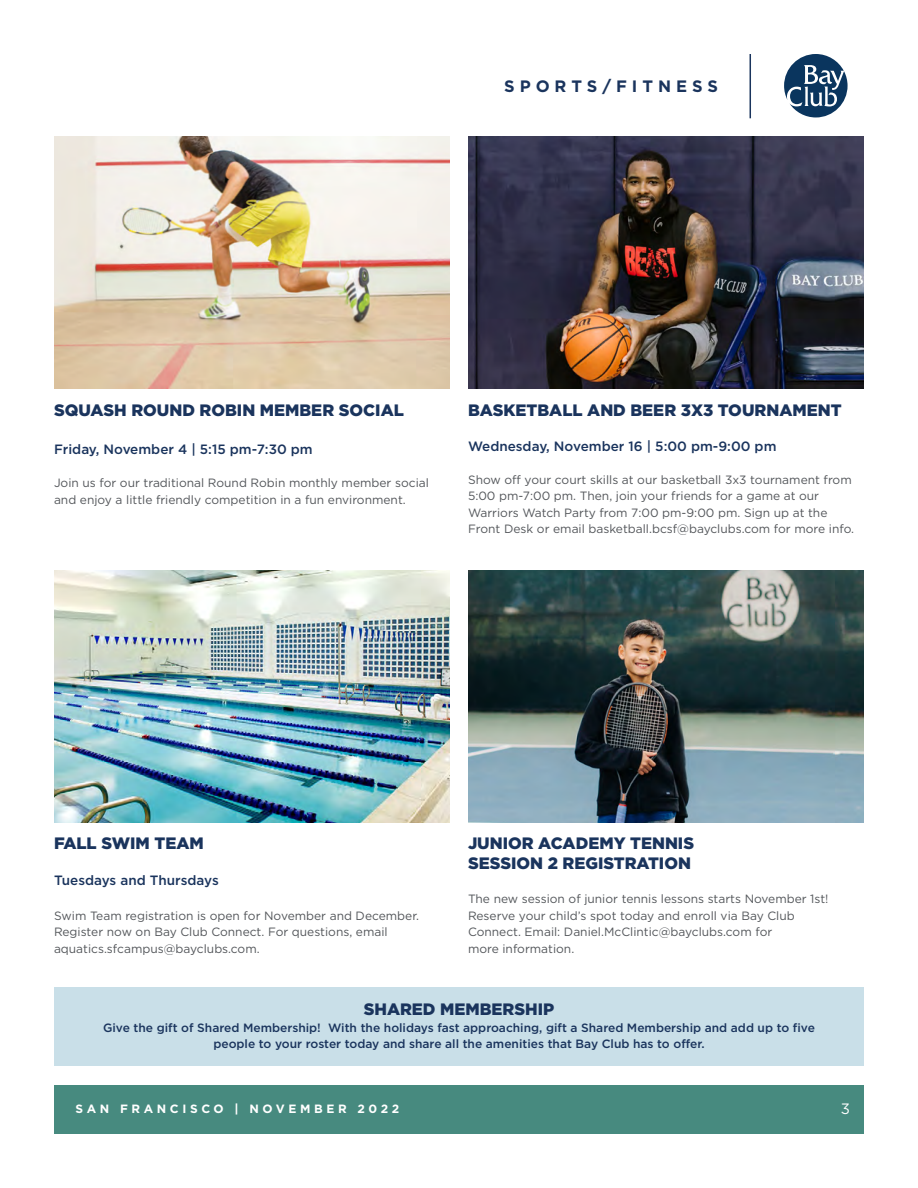
<style>
.page{position:relative;width:918px;height:1188px;background:#fff}
.page>*{position:absolute;margin:0;border:0;box-sizing:border-box;transform-origin:0 0}
.t1{font:900 16.5px "Gotham";color:#1a345d}
.t2{font:700 16.5px "Gotham";letter-spacing:.3em;color:#1a345d}
.t3{font:15px "Gotham";color:#fff}
.t4{font:500 13.5px "Gotham";color:#1a345d}
.t5{font:12px/16.5px "Gotham";color:#53565a}
.t6{font:500 12px/16.5px "Gotham";color:#1a345d;text-align:center}
.t7{font:700 12px "Gotham";letter-spacing:.3em;color:#fff}
</style>
<div class="page">
<div style="left:54px;top:1085px;width:810px;height:49px;background:#478a7f"></div>
<svg style="left:784px;top:54px;width:64px;height:63px"></svg>
<hr style="left:750px;top:54px;width:1px;height:64px;background:#1a345d">
<div style="left:54px;top:987px;width:810px;height:79px;background:#c9dfe8"></div>
<img style="left:54px;top:136px;width:396px;height:252px">
<img style="left:54px;top:571px;width:396px;height:251px">
<img style="left:468px;top:136px;width:396px;height:252px">
<img style="left:468px;top:571px;width:396px;height:251px">
<p class="t2" style="left:504px;top:76px;width:215px">SPORTS/FITNESS</p>
<p class="t1" style="left:54px;top:401px;width:351px">SQUASH ROUND ROBIN MEMBER SOCIAL</p>
<p class="t4" style="left:54px;top:442px;width:260px">Friday, November 4 | 5:15 pm-7:30 pm</p>
<p class="t5" style="left:54px;top:474px;width:376px">Join us for our traditional Round Robin monthly member social and enjoy a little friendly competition in a fun environment.</p>
<p class="t1" style="left:468px;top:401px;width:375px">BASKETBALL AND BEER 3X3 TOURNAMENT</p>
<p class="t4" style="left:468px;top:438px;width:310px">Wednesday, November 16 | 5:00 pm-9:00 pm</p>
<p class="t5" style="left:468px;top:471px;width:385px">Show off your court skills at our basketball 3x3 tournament from<br>5:00 pm-7:00 pm. Then, join your friends for a game at our</p>
<p class="t5" style="left:468px;top:504px;width:388px">Warriors Watch Party from 7:00 pm-9:00 pm. Sign up at the<br>Front Desk or email basketball.bcsf@bayclubs.com for more info.</p>
<p class="t1" style="left:54px;top:834px;width:151px">FALL SWIM TEAM</p>
<p class="t4" style="left:54px;top:873px;width:166px">Tuesdays and Thursdays</p>
<p class="t5" style="left:54px;top:907px;width:367px">Swim Team registration is open for November and December.<br>Register now on Bay Club Connect. For questions, email</p>
<p class="t5" style="left:54px;top:940px;width:207px">aquatics.sfcampus@bayclubs.com.</p>
<p class="t1" style="left:468px;top:834px;width:228px">JUNIOR ACADEMY TENNIS</p>
<p class="t1" style="left:468px;top:854px;width:225px">SESSION 2 REGISTRATION</p>
<p class="t5" style="left:468px;top:891px;width:362px">The new session of junior tennis lessons starts November 1st!<br>Reserve your child’s spot today and enroll via Bay Club</p>
<p class="t5" style="left:468px;top:924px;width:306px">Connect. Email: Daniel.McClintic@bayclubs.com for</p>
<p class="t5" style="left:468px;top:940px;width:108px">more information.</p>
<p class="t1" style="left:364px;top:1000px;width:192px">SHARED MEMBERSHIP</p>
<p class="t6" style="left:103px;top:1019px;width:713px">Give the gift of Shared Membership! With the holidays fast approaching, gift a Shared Membership and add up to five people to your roster today and share all the amenities that Bay Club has to offer.</p>
<p class="t7" style="left:76px;top:1102px;width:325px">SAN FRANCISCO | NOVEMBER 2022</p>
<p class="t3" style="left:841px;top:1101px;width:11px">3</p>
</div>
